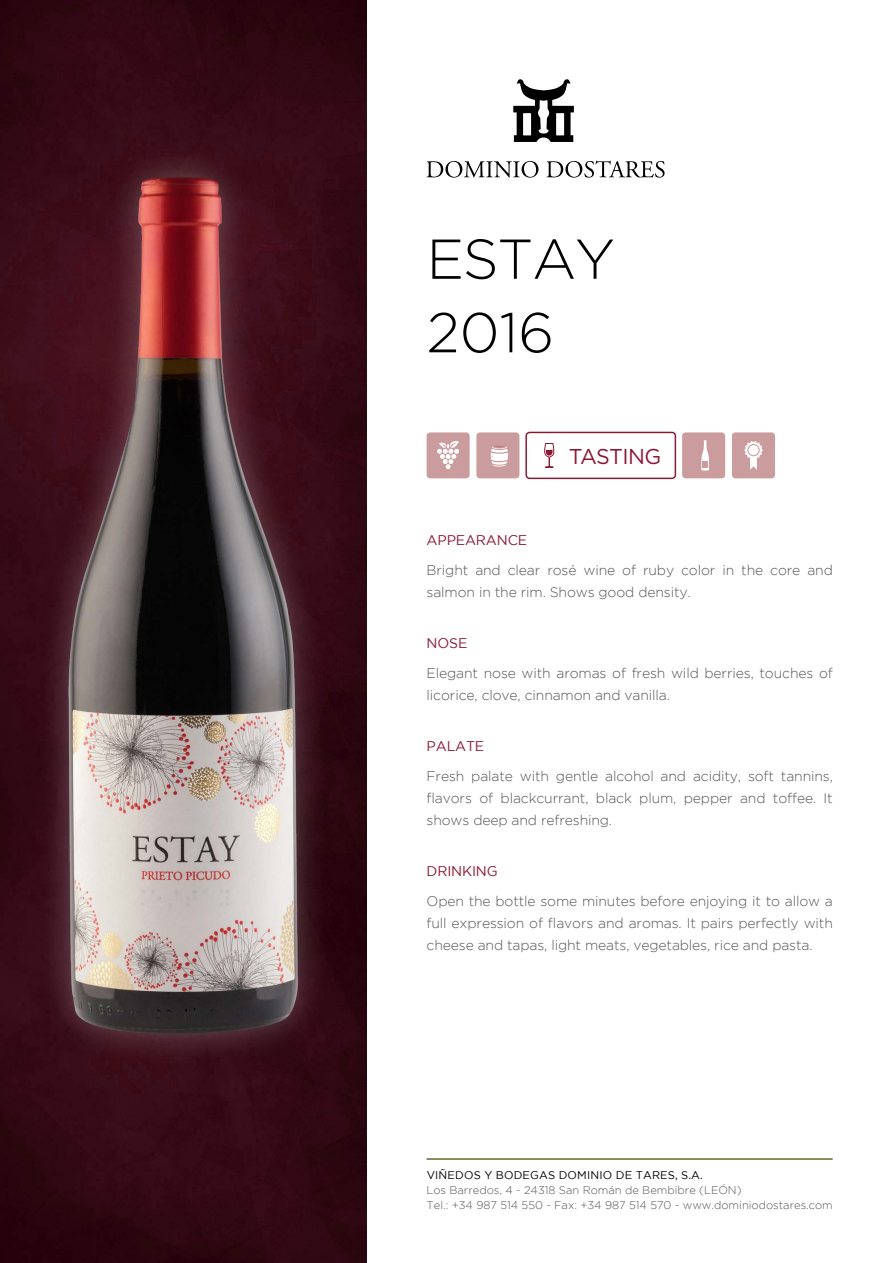
<style>
.page{position:relative;width:893px;height:1263px;background:#fff}
.page>*{position:absolute;margin:0;border:0;box-sizing:border-box;transform-origin:0 0}
.t1{font:300 56.1px/73.5px "Gotham";letter-spacing:-.025em;color:#000}
.t2{font:21.45px "Gotham";letter-spacing:-.03em;color:#8b1733}
.t3{font:300 13.95px/22px "Gotham";letter-spacing:-.01em;color:#56565a}
.t4{font:13.95px "Gotham";letter-spacing:-.01em;color:#8b1733}
.t5{font:300 11.1px/14.9px "Gotham";color:#56565a}
.t6{font:11.1px "Gotham";letter-spacing:.015em;color:#000}
</style>
<div class="page">
<div style="left:732px;top:432px;width:43px;height:46px;background:#cb9c9d;border-radius:3px"></div>
<div style="left:682px;top:432px;width:43px;height:46px;background:#cb9c9d;border-radius:3px"></div>
<div style="left:525px;top:432px;width:151px;height:47px;border:1px solid #8b1733;border-radius:3px"></div>
<div style="left:427px;top:432px;width:43px;height:46px;background:#cb9c9d;border-radius:3px"></div>
<svg style="left:437px;top:441px;width:22px;height:28px"></svg>
<svg style="left:544px;top:443px;width:11px;height:25px"></svg>
<svg style="left:701px;top:440px;width:8px;height:30px"></svg>
<svg style="left:744px;top:441px;width:19px;height:29px"></svg>
<div style="left:747px;top:444px;width:13px;height:12px;border:1px solid #cb9c9d;border-radius:50%"></div>
<hr style="left:427px;top:1158px;width:405px;height:2px;background:#676523">
<div style="left:476px;top:432px;width:43px;height:46px;background:#cb9c9d;border-radius:3px"></div>
<svg style="left:490px;top:446px;width:18px;height:21px"></svg>
<img style="left:0;top:0;width:366px;height:1263px">
<div style="left:34px;top:142px;width:298px;height:926px;background:#fff;opacity:.3"></div>
<img style="left:43px;top:167px;width:267px;height:879px">
<svg style="left:427px;top:161px;width:238px;height:17px"></svg>
<svg style="left:513px;top:79px;width:61px;height:63px"></svg>
<h1 class="t1" style="left:427px;top:221px;width:190px">ESTAY<br>2016</h1>
<h2 class="t2" style="left:569px;top:445px;width:94px">TASTING</h2>
<p class="t4" style="left:427px;top:533px;width:102px">APPEARANCE</p>
<p class="t3" style="left:427px;top:559px;width:408px">Bright and clear rosé wine of ruby color in the core and salmon in the rim. Shows good density.</p>
<p class="t4" style="left:427px;top:636px;width:42px">NOSE</p>
<p class="t3" style="left:427px;top:662px;width:408px">Elegant nose with aromas of fresh wild berries, touches of licorice, clove, cinnamon and vanilla.</p>
<p class="t4" style="left:427px;top:739px;width:59px">PALATE</p>
<p class="t3" style="left:427px;top:764px;width:408px;text-align:justify">Fresh palate with gentle alcohol and acidity, soft tannins, flavors of blackcurrant, black plum, pepper and toffee. It shows deep and refreshing.</p>
<p class="t4" style="left:427px;top:863px;width:73px">DRINKING</p>
<p class="t3" style="left:427px;top:889px;width:408px;text-align:justify">Open the bottle some minutes before enjoying it to allow a full expression of flavors and aromas. It pairs perfectly with cheese and tapas, light meats, vegetables, rice and pasta.</p>
<p class="t6" style="left:427px;top:1169px;width:278px">VIÑEDOS Y BODEGAS DOMINIO DE TARES, S.A.</p>
<p class="t5" style="left:427px;top:1182px;width:408px">Los Barredos, 4 - 24318 San Román de Bembibre (LEÓN)<br>Tel.: +34 987 514 550 - Fax: +34 987 514 570 - www.dominiodostares.com</p>
</div>
